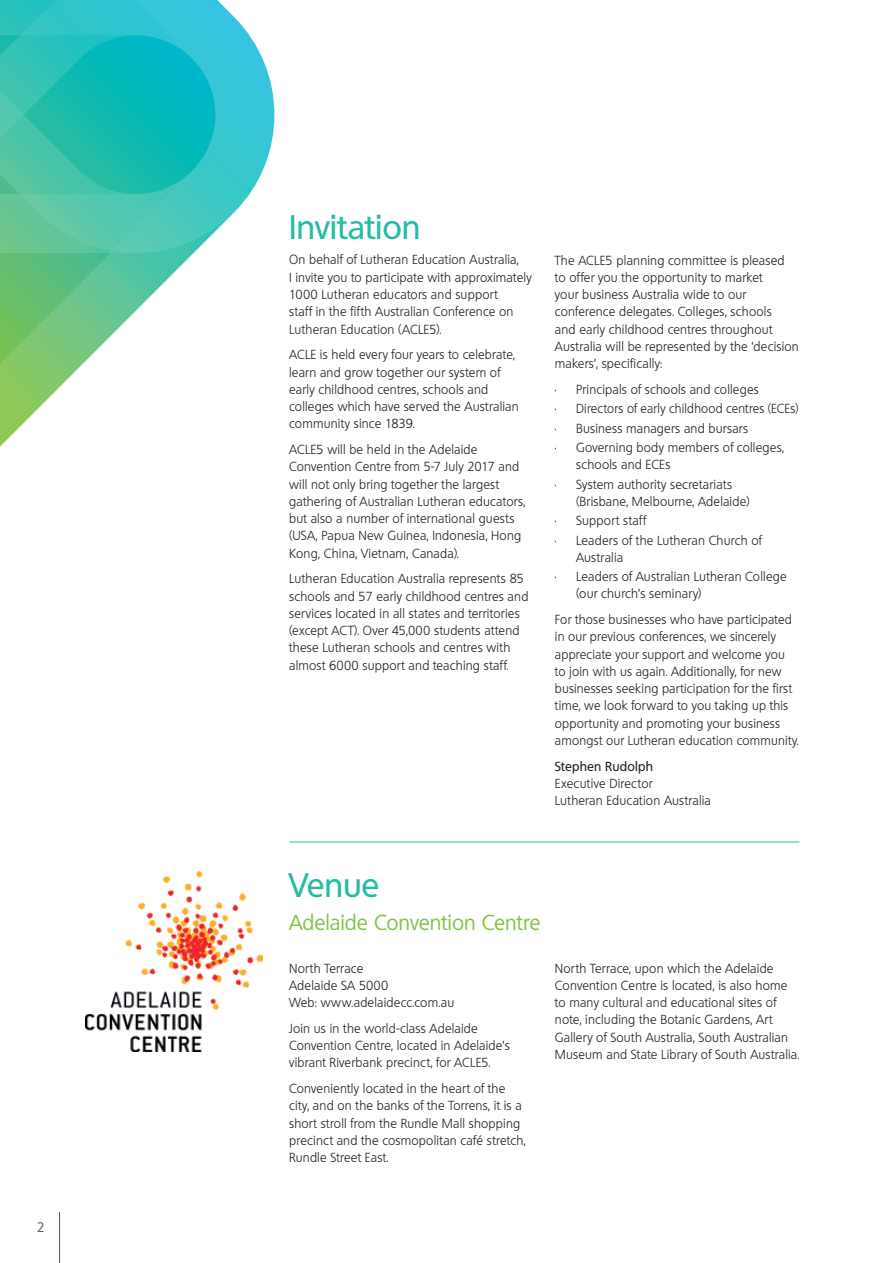
<style>
.page{position:relative;width:893px;height:1263px;background:#fff}
.page>*{position:absolute;margin:0;border:0;box-sizing:border-box;transform-origin:0 0}
.t1{font:500 33px "Quebec";color:#24bca4}
.t2{font:21px "Quebec";color:#7fc241}
.t3{font:13.5px "Quebec";color:#57585a}
.t4{font:300 12.75px/17.2px "Quebec";letter-spacing:.015em;color:#231f20}
.t5{font:500 12.75px "Quebec";letter-spacing:.015em;color:#231f20}
</style>
<div class="page">
<hr style="left:59px;top:1212px;width:1px;height:51px;background:#57585a">
<svg style="left:0;top:253px;width:194px;height:194px"></svg>
<svg style="left:0;top:0;width:274px;height:253px;background:#41c6c0"></svg>
<hr style="left:289px;top:842px;width:510px;height:1px;background:#24bca4">
<img style="left:85px;top:871px;width:178px;height:180px">
<p class="t3" style="left:37px;top:1218px;width:9px">2</p>
<h1 class="t1" style="left:289px;top:205px;width:133px">Invitation</h1>
<p class="t4" style="left:289px;top:251px;width:244px">On behalf of Lutheran Education Australia,<br>I invite you to participate with approximately 1000 Lutheran educators and support<br>staff in the fifth Australian Conference on Lutheran Education (ACLE5).</p>
<p class="t4" style="left:289px;top:346px;width:231px">ACLE is held every four years to celebrate, learn and grow together our system of early childhood centres, schools and colleges which have served the Australian community since 1839.</p>
<p class="t4" style="left:289px;top:441px;width:238px">ACLE5 will be held in the Adelaide Convention Centre from 5-7 July 2017 and will not only bring together the largest gathering of Australian Lutheran educators, but also a number of international guests (USA, Papua New Guinea, Indonesia, Hong Kong, China, Vietnam, Canada).</p>
<p class="t4" style="left:289px;top:570px;width:241px">Lutheran Education Australia represents 85 schools and 57 early childhood centres and services located in all states and territories (except ACT). Over 45,000 students attend these Lutheran schools and centres with almost 6000 support and teaching staff.</p>
<p class="t4" style="left:555px;top:251px;width:245px">The ACLE5 planning committee is pleased<br>to offer you the opportunity to market<br>your business Australia wide to our conference delegates. Colleges, schools<br>and early childhood centres throughout Australia will be represented by the ‘decision makers’, specifically:</p>
<p class="t4" style="left:555px;top:381px;width:206px">• Principals of schools and colleges</p>
<p class="t4" style="left:555px;top:400px;width:245px">• Directors of early childhood centres (ECEs)</p>
<p class="t4" style="left:555px;top:419px;width:195px">• Business managers and bursars</p>
<p class="t4" style="left:576px;top:439px;width:209px;text-indent:-21px">• Governing body members of colleges, schools and ECEs</p>
<p class="t4" style="left:576px;top:475px;width:175px;text-indent:-21px">• System authority secretariats (Brisbane, Melbourne, Adelaide)</p>
<p class="t4" style="left:555px;top:512px;width:93px">• Support staff</p>
<p class="t4" style="left:576px;top:531px;width:187px;text-indent:-21px">• Leaders of the Lutheran Church of<br>Australia</p>
<p class="t4" style="left:576px;top:568px;width:212px;text-indent:-21px">• Leaders of Australian Lutheran College (our church’s seminary)</p>
<p class="t4" style="left:555px;top:611px;width:245px">For those businesses who have participated in our previous conferences, we sincerely appreciate your support and welcome you<br>to join with us again. Additionally, for new businesses seeking participation for the first time, we look forward to you taking up this opportunity and promoting your business amongst our Lutheran education community.</p>
<p class="t5" style="left:555px;top:758px;width:100px">Stephen Rudolph</p>
<p class="t4" style="left:555px;top:775px;width:158px">Executive Director<br>Lutheran Education Australia</p>
<h1 class="t1" style="left:289px;top:864px;width:92px">Venue</h1>
<h2 class="t2" style="left:289px;top:909px;width:253px">Adelaide Convention Centre</h2>
<p class="t4" style="left:289px;top:959px;width:167px">North Terrace<br>Adelaide SA 5000<br>Web: www.adelaidecc.com.au</p>
<p class="t4" style="left:289px;top:1020px;width:222px">Join us in the world-class Adelaide<br>Convention Centre, located in Adelaide’s vibrant Riverbank precinct, for ACLE5.</p>
<p class="t4" style="left:289px;top:1080px;width:238px">Conveniently located in the heart of the city, and on the banks of the Torrens, it is a short stroll from the Rundle Mall shopping precinct and the cosmopolitan café stretch, Rundle Street East.</p>
<p class="t4" style="left:555px;top:959px;width:246px">North Terrace, upon which the Adelaide Convention Centre is located, is also home to many cultural and educational sites of note, including the Botanic Gardens, Art Gallery of South Australia, South Australian Museum and State Library of South Australia.</p>
</div>
